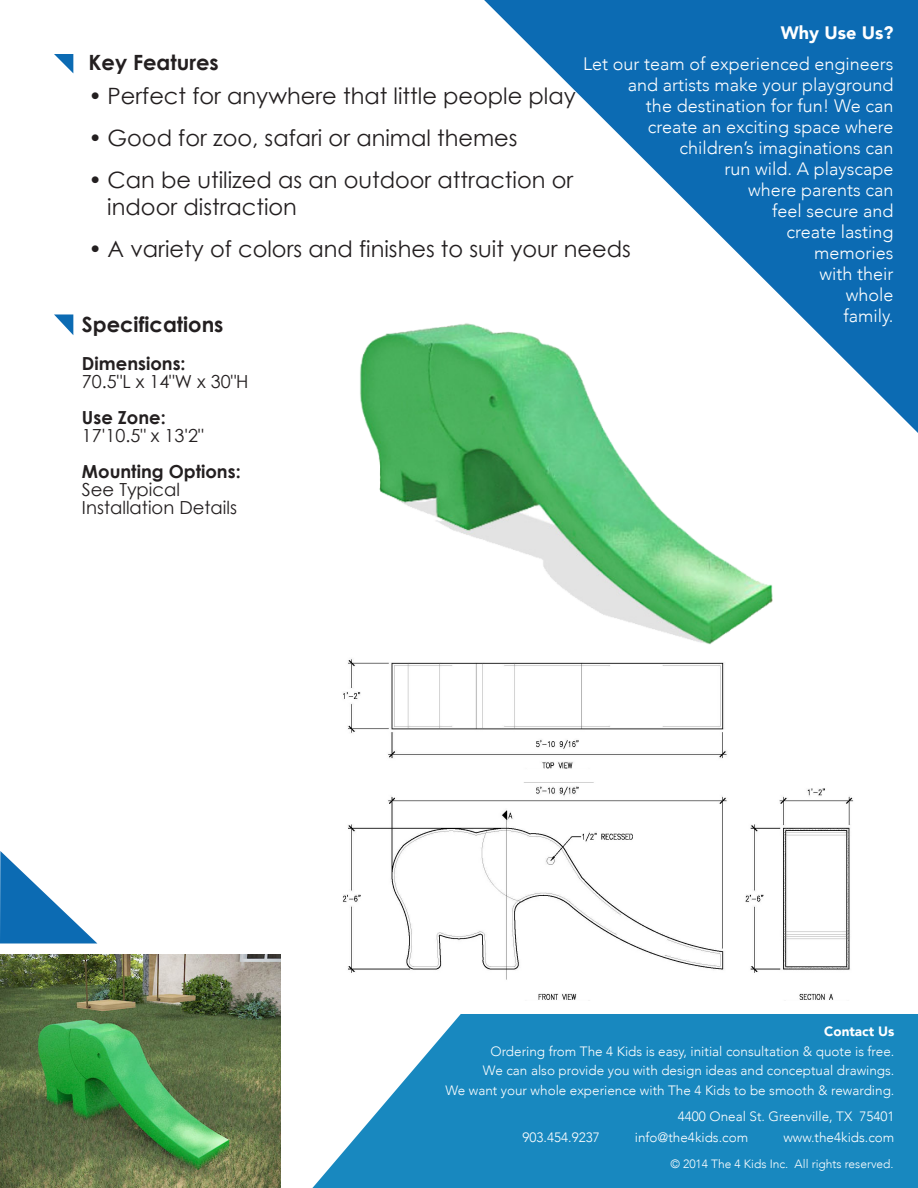
<style>
.page{position:relative;width:918px;height:1188px;background:#fff}
.page>*{position:absolute;margin:0;border:0;box-sizing:border-box;transform-origin:0 0}
.t1{font:22.5px/27px "Century Gothic";color:#231f20}
.t2{font:700 21px "Century Gothic";color:#231f20}
.t3{font:300 18px/21px "Avenir";color:#fff;text-align:right}
.t4{font:18px/18px "Century Gothic";color:#231f20}
.t5{font:900 18px "Avenir";color:#fff}
.t6{font:300 13.5px "Avenir";color:#fff}
.t7{font:900 13.5px "Avenir";color:#fff}
.t8{font:300 12px "Avenir";color:#fff}
.s1{font-weight:700}
</style>
<div class="page">
<svg style="left:484px;top:0;width:434px;height:433px;fill:#0c6bb3"></svg>
<svg style="left:54px;top:54px;width:19px;height:19px"></svg>
<img style="left:342px;top:782px;width:512px;height:218px">
<svg style="left:54px;top:314px;width:19px;height:21px"></svg>
<img style="left:0;top:955px;width:281px;height:233px">
<svg style="left:0;top:851px;width:97px;height:93px"></svg>
<svg style="left:312px;top:1014px;width:606px;height:174px;background:#3496c6"></svg>
<img style="left:343px;top:152px;width:541px;height:617px">
<p class="t5" style="left:781px;top:17px;width:114px">Why Use Us?</p>
<p class="t3" style="left:583px;top:53px;width:312px">Let our team of experienced engineers and artists make your playground</p>
<p class="t3" style="left:646px;top:95px;width:249px">the destination for fun! We can</p>
<p class="t3" style="left:648px;top:116px;width:247px">create an exciting space where</p>
<p class="t3" style="left:679px;top:137px;width:216px">children’s imaginations can</p>
<p class="t3" style="left:724px;top:158px;width:171px">run wild. A playscape</p>
<p class="t3" style="left:748px;top:179px;width:147px">where parents can</p>
<p class="t3" style="left:772px;top:200px;width:123px">feel secure and</p>
<p class="t3" style="left:786px;top:221px;width:109px">create lasting</p>
<p class="t3" style="left:814px;top:242px;width:81px">memories</p>
<p class="t3" style="left:819px;top:263px;width:76px">with their whole</p>
<p class="t3" style="left:843px;top:305px;width:52px">family.</p>
<p class="t2" style="left:89px;top:49px;width:132px">Key Features</p>
<p class="t1" style="left:89px;top:82px;width:489px">• Perfect for anywhere that little people play</p>
<p class="t1" style="left:89px;top:124px;width:431px">• Good for zoo, safari or animal themes</p>
<p class="t1" style="left:107px;top:166px;width:467px;text-indent:-19px">• Can be utilized as an outdoor attraction or indoor distraction</p>
<p class="t1" style="left:89px;top:235px;width:544px">• A variety of colors and finishes to suit your needs</p>
<p class="t2" style="left:82px;top:311px;width:143px">Specifications</p>
<p class="t4" style="left:82px;top:355px;width:168px"><span class="s1">Dimensions:<br></span>70.5"L x 14"W x 30"H</p>
<p class="t4" style="left:82px;top:409px;width:123px"><span class="s1">Use Zone:<br></span>17'10.5" x 13'2"</p>
<p class="t4" style="left:82px;top:463px;width:160px"><span class="s1">Mounting Options:<br></span>See Typical<br>Installation Details</p>
<p class="t7" style="left:824px;top:1020px;width:72px">Contact Us</p>
<p class="t6" style="left:490px;top:1043px;width:406px">Ordering from The 4 Kids is easy, initial consultation &amp; quote is free.</p>
<p class="t6" style="left:483px;top:1062px;width:413px">We can also provide you with design ideas and conceptual drawings.</p>
<p class="t6" style="left:445px;top:1082px;width:451px">We want your whole experience with The 4 Kids to be smooth &amp; rewarding.</p>
<p class="t6" style="left:678px;top:1108px;width:218px">4400 Oneal St. Greenville, TX 75401</p>
<p class="t6" style="left:523px;top:1129px;width:79px">903.454.9237</p>
<p class="t6" style="left:635px;top:1129px;width:115px">info@the4kids.com</p>
<p class="t6" style="left:783px;top:1129px;width:113px">www.the4kids.com</p>
<p class="t8" style="left:670px;top:1157px;width:225px">© 2014 The 4 Kids Inc. All rights reserved.</p>
</div>
